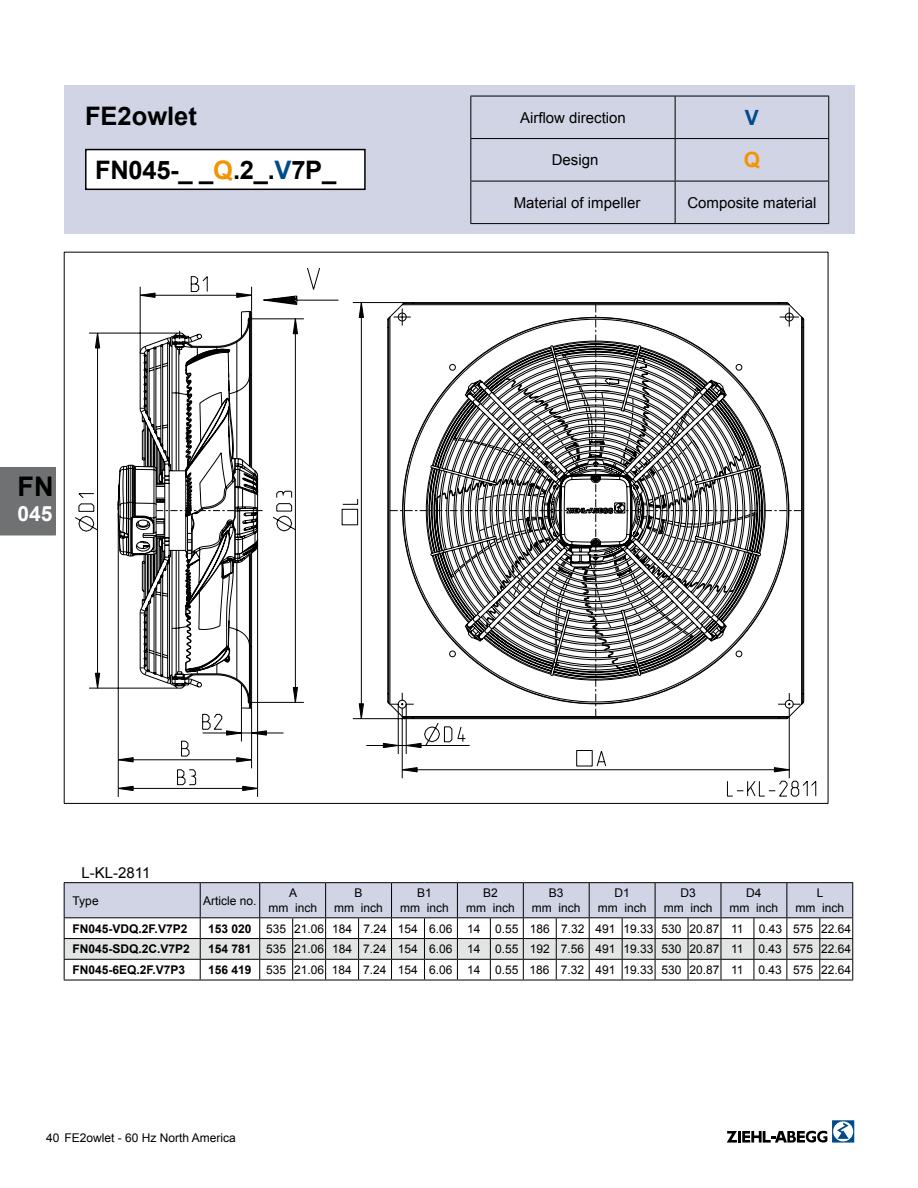
<style>
.page{position:relative;width:918px;height:1188px;background:#fff}
.page>*{position:absolute;margin:0;border:0;box-sizing:border-box;transform-origin:0 0}
.t1{font:700 27px "Arial";color:#000}
.t2{font:700 25.5px "Arial";color:#000}
.t3{font:700 21px "Arial";color:#fff}
.t4{font:700 21px "Arial";color:#004b89}
.t5{font:700 21px "Arial";color:#f39400}
.t6{font:15px "Arial";color:#000}
.t7{font:12px/14.4px "Arial";color:#000;text-align:center}
.t8{font:700 12px "Arial";color:#000}
.s1{color:#f39400}
.s2{color:#004b89}
.s3{font-weight:700}
</style>
<div class="page">
<div style="left:0;top:467px;width:56px;height:68px;background:#707172"></div>
<svg style="left:727px;top:1120px;width:127px;height:23px"></svg>
<hr style="left:64px;top:882px;width:136px;height:1px;background:#000">
<hr style="left:200px;top:882px;width:60px;height:1px;background:#000">
<hr style="left:260px;top:882px;width:33px;height:1px;background:#000">
<hr style="left:293px;top:882px;width:33px;height:1px;background:#000">
<hr style="left:326px;top:882px;width:33px;height:1px;background:#000">
<hr style="left:359px;top:882px;width:33px;height:1px;background:#000">
<hr style="left:392px;top:882px;width:32px;height:1px;background:#000">
<hr style="left:424px;top:882px;width:33px;height:1px;background:#000">
<hr style="left:457px;top:882px;width:33px;height:1px;background:#000">
<hr style="left:490px;top:882px;width:33px;height:1px;background:#000">
<hr style="left:523px;top:882px;width:33px;height:1px;background:#000">
<hr style="left:556px;top:882px;width:33px;height:1px;background:#000">
<hr style="left:589px;top:882px;width:33px;height:1px;background:#000">
<hr style="left:622px;top:882px;width:33px;height:1px;background:#000">
<hr style="left:655px;top:882px;width:33px;height:1px;background:#000">
<hr style="left:688px;top:882px;width:33px;height:1px;background:#000">
<hr style="left:721px;top:882px;width:33px;height:1px;background:#000">
<hr style="left:754px;top:882px;width:33px;height:1px;background:#000">
<hr style="left:787px;top:882px;width:33px;height:1px;background:#000">
<hr style="left:820px;top:882px;width:33px;height:1px;background:#000">
<svg style="left:64px;top:883px;width:789px;height:97px"></svg>
<hr style="left:64px;top:980px;width:136px;height:1px;background:#000">
<hr style="left:200px;top:980px;width:60px;height:1px;background:#000">
<hr style="left:260px;top:980px;width:33px;height:1px;background:#000">
<hr style="left:293px;top:980px;width:33px;height:1px;background:#000">
<hr style="left:326px;top:980px;width:33px;height:1px;background:#000">
<hr style="left:359px;top:980px;width:33px;height:1px;background:#000">
<hr style="left:392px;top:980px;width:32px;height:1px;background:#000">
<hr style="left:424px;top:980px;width:33px;height:1px;background:#000">
<hr style="left:457px;top:980px;width:33px;height:1px;background:#000">
<hr style="left:490px;top:980px;width:33px;height:1px;background:#000">
<hr style="left:523px;top:980px;width:33px;height:1px;background:#000">
<hr style="left:556px;top:980px;width:33px;height:1px;background:#000">
<hr style="left:589px;top:980px;width:33px;height:1px;background:#000">
<hr style="left:622px;top:980px;width:33px;height:1px;background:#000">
<hr style="left:655px;top:980px;width:33px;height:1px;background:#000">
<hr style="left:688px;top:980px;width:33px;height:1px;background:#000">
<hr style="left:721px;top:980px;width:33px;height:1px;background:#000">
<hr style="left:754px;top:980px;width:33px;height:1px;background:#000">
<hr style="left:787px;top:980px;width:33px;height:1px;background:#000">
<hr style="left:820px;top:980px;width:33px;height:1px;background:#000">
<div style="left:64px;top:85px;width:790px;height:149px;background:#d0d4e5"></div>
<div style="left:86px;top:150px;width:279px;height:39px;background:#fff"></div>
<div style="left:85px;top:149px;width:281px;height:41px;border:2px solid #000"></div>
<hr style="left:470px;top:96px;width:205px;height:1px;background:#000">
<hr style="left:470px;top:96px;width:1px;height:42px;background:#000">
<hr style="left:675px;top:96px;width:154px;height:1px;background:#000">
<hr style="left:675px;top:96px;width:1px;height:42px;background:#000">
<hr style="left:828px;top:96px;width:1px;height:42px;background:#000">
<hr style="left:470px;top:138px;width:205px;height:1px;background:#000">
<hr style="left:470px;top:139px;width:1px;height:42px;background:#000">
<hr style="left:675px;top:138px;width:154px;height:1px;background:#000">
<hr style="left:675px;top:139px;width:1px;height:42px;background:#000">
<hr style="left:828px;top:139px;width:1px;height:42px;background:#000">
<hr style="left:470px;top:181px;width:205px;height:1px;background:#000">
<hr style="left:470px;top:181px;width:1px;height:42px;background:#000">
<hr style="left:675px;top:181px;width:154px;height:1px;background:#000">
<hr style="left:675px;top:181px;width:1px;height:42px;background:#000">
<hr style="left:828px;top:181px;width:1px;height:42px;background:#000">
<hr style="left:470px;top:223px;width:205px;height:1px;background:#000">
<hr style="left:675px;top:223px;width:154px;height:1px;background:#000">
<svg style="left:64px;top:252px;width:764px;height:552px"></svg>
<h2 class="t2" style="left:85px;top:99px;width:113px">FE2owlet</h2>
<p class="t6" style="left:520px;top:108px;width:107px">Airflow direction</p>
<h3 class="t4" style="left:745px;top:104px;width:16px">V</h3>
<p class="t6" style="left:552px;top:150px;width:48px">Design</p>
<h3 class="t5" style="left:744px;top:146px;width:18px">Q</h3>
<p class="t6" style="left:514px;top:193px;width:128px">Material of impeller</p>
<p class="t6" style="left:687px;top:193px;width:131px">Composite material</p>
<h2 class="t2" style="left:95px;top:153px;width:243px">FN045-_ _<span class="s1">Q</span>.2_.<span class="s2">V</span>7P_</h2>
<h1 class="t1" style="left:18px;top:468px;width:37px">FN</h1>
<h3 class="t3" style="left:18px;top:500px;width:37px">045</h3>
<p class="t6" style="left:82px;top:863px;width:70px">L-KL-2811</p>
<p class="t7" style="left:73px;top:893px;width:28px">Type</p>
<p class="t7" style="left:203px;top:893px;width:55px">Article no.</p>
<p class="t7" style="left:268px;top:886px;width:50px">A<br>mm inch</p>
<p class="t7" style="left:334px;top:886px;width:50px">B<br>mm inch</p>
<p class="t7" style="left:400px;top:886px;width:50px">B1<br>mm inch</p>
<p class="t7" style="left:466px;top:886px;width:50px">B2<br>mm inch</p>
<p class="t7" style="left:532px;top:886px;width:50px">B3<br>mm inch</p>
<p class="t7" style="left:598px;top:886px;width:50px">D1<br>mm inch</p>
<p class="t7" style="left:664px;top:886px;width:50px">D3<br>mm inch</p>
<p class="t7" style="left:730px;top:886px;width:50px">D4<br>mm inch</p>
<p class="t7" style="left:795px;top:886px;width:50px">L<br>mm inch</p>
<p class="t8" style="left:73px;top:920px;width:116px">FN045-VDQ.2F.V7P2</p>
<p class="t7" style="left:208px;top:921px;width:537px"><span class="s3">153 020</span> 535 21.06 184 7.24 154 6.06 14 0.55 186 7.32 491 19.33 530 20.87 11</p>
<p class="t7" style="left:759px;top:921px;width:94px">0.43 575 22.64</p>
<p class="t8" style="left:73px;top:941px;width:119px">FN045-SDQ.2C.V7P2</p>
<p class="t7" style="left:208px;top:942px;width:537px"><span class="s3">154 781</span> 535 21.06 184 7.24 154 6.06 14 0.55 192 7.56 491 19.33 530 20.87 11</p>
<p class="t7" style="left:759px;top:942px;width:94px">0.43 575 22.64</p>
<p class="t8" style="left:73px;top:962px;width:114px">FN045-6EQ.2F.V7P3</p>
<p class="t7" style="left:208px;top:963px;width:537px"><span class="s3">156 419</span> 535 21.06 184 7.24 154 6.06 14 0.55 186 7.32 491 19.33 530 20.87 11</p>
<p class="t7" style="left:759px;top:963px;width:94px">0.43 575 22.64</p>
<p class="t7" style="left:46px;top:1131px;width:191px">40 FE2owlet - 60 Hz North America</p>
</div>
